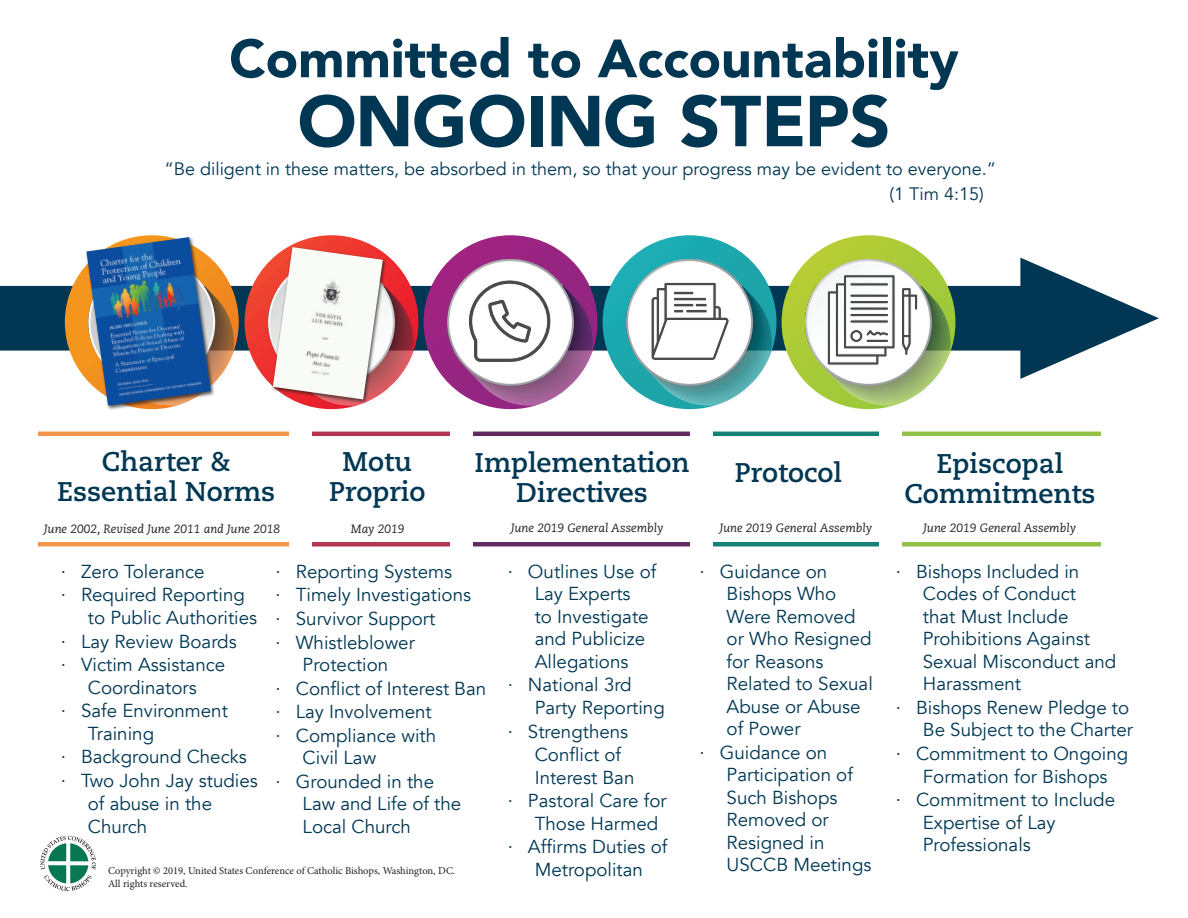
<style>
.page{position:relative;width:1188px;height:918px;background:#fff}
.page>*{position:absolute;margin:0;border:0;box-sizing:border-box;transform-origin:0 0}
.t1{font:900 71.25px "Avenir";letter-spacing:-.01em;color:#013753}
.t2{font:900 53.25px "Avenir";color:#013753}
.t3{font:700 27px/30px "Caecilia LT Std";color:#013753;text-align:center}
.t4{font:18.75px "Avenir";color:#013753}
.t5{font:18px/24.9px "Avenir";color:#013753}
.t6{font:italic 12px "Caecilia LT Std";color:#231f20}
.t7{font:10.5px/12.6px "Minion Pro";color:#231f20}
</style>
<div class="page">
<svg style="left:0;top:258px;width:1159px;height:121px"></svg>
<svg style="left:65px;top:259px;width:169px;height:122px"></svg>
<div style="left:30px;top:432px;width:267px;height:114px;background:#fff;border:4px solid #f4964a"></div>
<div style="left:294px;top:432px;width:169px;height:114px;background:#fff;border:4px solid #b43551"></div>
<div style="left:460px;top:432px;width:241px;height:114px;background:#fff;border:4px solid #622b62"></div>
<div style="left:698px;top:432px;width:193px;height:114px;background:#fff;border:4px solid #178077"></div>
<div style="left:887px;top:432px;width:225px;height:114px;background:#fff;border:4px solid #92c145"></div>
<svg style="left:245px;top:259px;width:168px;height:150px"></svg>
<div style="left:85px;top:236px;width:131px;height:174px;background:#231f20;opacity:.75"></div>
<img style="left:86px;top:237px;width:125px;height:169px">
<div style="left:271px;top:245px;width:116px;height:159px;background:#231f20;opacity:.75"></div>
<img style="left:273px;top:247px;width:110px;height:152px">
<svg style="left:424px;top:259px;width:168px;height:150px"></svg>
<svg style="left:603px;top:259px;width:168px;height:150px"></svg>
<svg style="left:673px;top:291px;width:21px;height:4px"></svg>
<svg style="left:673px;top:297px;width:34px;height:4px"></svg>
<svg style="left:673px;top:303px;width:21px;height:4px"></svg>
<svg style="left:695px;top:303px;width:12px;height:4px"></svg>
<svg style="left:673px;top:309px;width:11px;height:4px"></svg>
<svg style="left:686px;top:309px;width:21px;height:4px"></svg>
<svg style="left:782px;top:235px;width:168px;height:174px"></svg>
<div style="left:290px;top:411px;width:22px;height:143px;background:#fff"></div>
<div style="left:16px;top:411px;width:22px;height:143px;background:#fff"></div>
<div style="left:1101px;top:416px;width:23px;height:142px;background:#fff"></div>
<div style="left:450px;top:411px;width:22px;height:143px;background:#fff"></div>
<div style="left:691px;top:411px;width:22px;height:143px;background:#fff"></div>
<div style="left:880px;top:411px;width:22px;height:143px;background:#fff"></div>
<svg style="left:40px;top:836px;width:56px;height:55px"></svg>
<h2 class="t2" style="left:229px;top:13px;width:731px">Committed to Accountability</h2>
<h1 class="t1" style="left:297px;top:60px;width:595px">ONGOING STEPS</h1>
<p class="t5" style="left:890px;top:156px;width:108px;text-indent:-725px">“Be diligent in these matters, be absorbed in them, so that your progress may be evident to everyone.” (1 Tim 4:15)</p>
<h3 class="t3" style="left:57px;top:447px;width:220px">Charter &amp;<br>Essential Norms</h3>
<h3 class="t3" style="left:329px;top:447px;width:98px">Motu<br>Proprio</h3>
<p class="t6" style="left:44px;top:522px;width:237px">June 2002, Revised June 2011 and June 2018</p>
<p class="t6" style="left:351px;top:522px;width:55px">May 2019</p>
<h3 class="t3" style="left:475px;top:448px;width:216px">Implementation<br>Directives</h3>
<h3 class="t3" style="left:735px;top:458px;width:109px">Protocol</h3>
<h3 class="t3" style="left:904px;top:449px;width:193px">Episcopal<br>Commitments</h3>
<p class="t6" style="left:511px;top:521px;width:154px">June 2019 General Assembly</p>
<p class="t6" style="left:720px;top:521px;width:154px">June 2019 General Assembly</p>
<p class="t6" style="left:924px;top:521px;width:154px">June 2019 General Assembly</p>
<p class="t4" style="left:61px;top:560px;width:145px">· Zero Tolerance</p>
<p class="t4" style="left:61px;top:584px;width:186px">· Required Reporting</p>
<p class="t4" style="left:88px;top:606px;width:171px">to Public Authorities</p>
<p class="t4" style="left:61px;top:630px;width:177px">· Lay Review Boards</p>
<p class="t4" style="left:61px;top:653px;width:166px">· Victim Assistance</p>
<p class="t4" style="left:88px;top:676px;width:110px">Coordinators</p>
<p class="t4" style="left:61px;top:700px;width:169px">· Safe Environment</p>
<p class="t4" style="left:88px;top:722px;width:68px">Training</p>
<p class="t4" style="left:61px;top:746px;width:187px">· Background Checks</p>
<p class="t4" style="left:61px;top:769px;width:199px">· Two John Jay studies</p>
<p class="t4" style="left:88px;top:793px;width:126px">of abuse in the</p>
<p class="t4" style="left:88px;top:815px;width:61px">Church</p>
<p class="t4" style="left:276px;top:560px;width:178px">· Reporting Systems</p>
<p class="t4" style="left:276px;top:584px;width:197px">· Timely Investigations</p>
<p class="t4" style="left:276px;top:607px;width:161px">· Survivor Support</p>
<p class="t4" style="left:276px;top:631px;width:141px">· Whistleblower</p>
<p class="t4" style="left:303px;top:653px;width:87px">Protection</p>
<p class="t4" style="left:276px;top:677px;width:212px">· Conflict of Interest Ban</p>
<p class="t4" style="left:276px;top:701px;width:158px">· Lay Involvement</p>
<p class="t4" style="left:276px;top:724px;width:162px">· Compliance with</p>
<p class="t4" style="left:303px;top:747px;width:75px">Civil Law</p>
<p class="t4" style="left:276px;top:770px;width:160px">· Grounded in the</p>
<p class="t4" style="left:303px;top:793px;width:160px">Law and Life of the</p>
<p class="t4" style="left:303px;top:815px;width:110px">Local Church</p>
<p class="t7" style="left:108px;top:865px;width:349px">Copyright © 2019, United States Conference of Catholic Bishops, Washington, DC.<br>All rights reserved.</p>
<p class="t4" style="left:508px;top:560px;width:150px">· Outlines Use of</p>
<p class="t4" style="left:535px;top:583px;width:97px">Lay Experts</p>
<p class="t4" style="left:535px;top:605px;width:115px">to Investigate</p>
<p class="t4" style="left:535px;top:628px;width:112px">and Publicize</p>
<p class="t4" style="left:535px;top:650px;width:95px">Allegations</p>
<p class="t4" style="left:508px;top:674px;width:126px">· National 3rd</p>
<p class="t4" style="left:535px;top:696px;width:132px">Party Reporting</p>
<p class="t4" style="left:508px;top:720px;width:122px">· Strengthens</p>
<p class="t4" style="left:535px;top:743px;width:88px">Conflict of</p>
<p class="t4" style="left:535px;top:766px;width:101px">Interest Ban</p>
<p class="t4" style="left:508px;top:790px;width:161px">· Pastoral Care for</p>
<p class="t4" style="left:535px;top:812px;width:125px">Those Harmed</p>
<p class="t4" style="left:508px;top:836px;width:161px">· Affirms Duties of</p>
<p class="t4" style="left:535px;top:858px;width:110px">Metropolitan</p>
<p class="t4" style="left:700px;top:560px;width:129px">· Guidance on</p>
<p class="t4" style="left:727px;top:583px;width:111px">Bishops Who</p>
<p class="t4" style="left:727px;top:605px;width:130px">Were Removed</p>
<p class="t4" style="left:727px;top:628px;width:146px">or Who Resigned</p>
<p class="t4" style="left:727px;top:650px;width:98px">for Reasons</p>
<p class="t4" style="left:727px;top:673px;width:148px">Related to Sexual</p>
<p class="t4" style="left:727px;top:695px;width:136px">Abuse or Abuse</p>
<p class="t4" style="left:727px;top:718px;width:75px">of Power</p>
<p class="t4" style="left:700px;top:741px;width:129px">· Guidance on</p>
<p class="t4" style="left:727px;top:764px;width:128px">Participation of</p>
<p class="t4" style="left:727px;top:786px;width:112px">Such Bishops</p>
<p class="t4" style="left:727px;top:809px;width:104px">Removed or</p>
<p class="t4" style="left:727px;top:831px;width:99px">Resigned in</p>
<p class="t4" style="left:727px;top:854px;width:146px">USCCB Meetings</p>
<p class="t4" style="left:896px;top:560px;width:185px">· Bishops Included in</p>
<p class="t4" style="left:923px;top:583px;width:155px">Codes of Conduct</p>
<p class="t4" style="left:923px;top:605px;width:147px">that Must Include</p>
<p class="t4" style="left:923px;top:628px;width:169px">Prohibitions Against</p>
<p class="t4" style="left:923px;top:650px;width:195px">Sexual Misconduct and</p>
<p class="t4" style="left:923px;top:673px;width:100px">Harassment</p>
<p class="t4" style="left:896px;top:696px;width:235px">· Bishops Renew Pledge to</p>
<p class="t4" style="left:923px;top:719px;width:212px">Be Subject to the Charter</p>
<p class="t4" style="left:896px;top:742px;width:234px">· Commitment to Ongoing</p>
<p class="t4" style="left:923px;top:765px;width:186px">Formation for Bishops</p>
<p class="t4" style="left:896px;top:788px;width:221px">· Commitment to Include</p>
<p class="t4" style="left:923px;top:811px;width:134px">Expertise of Lay</p>
<p class="t4" style="left:923px;top:833px;width:109px">Professionals</p>
</div>
